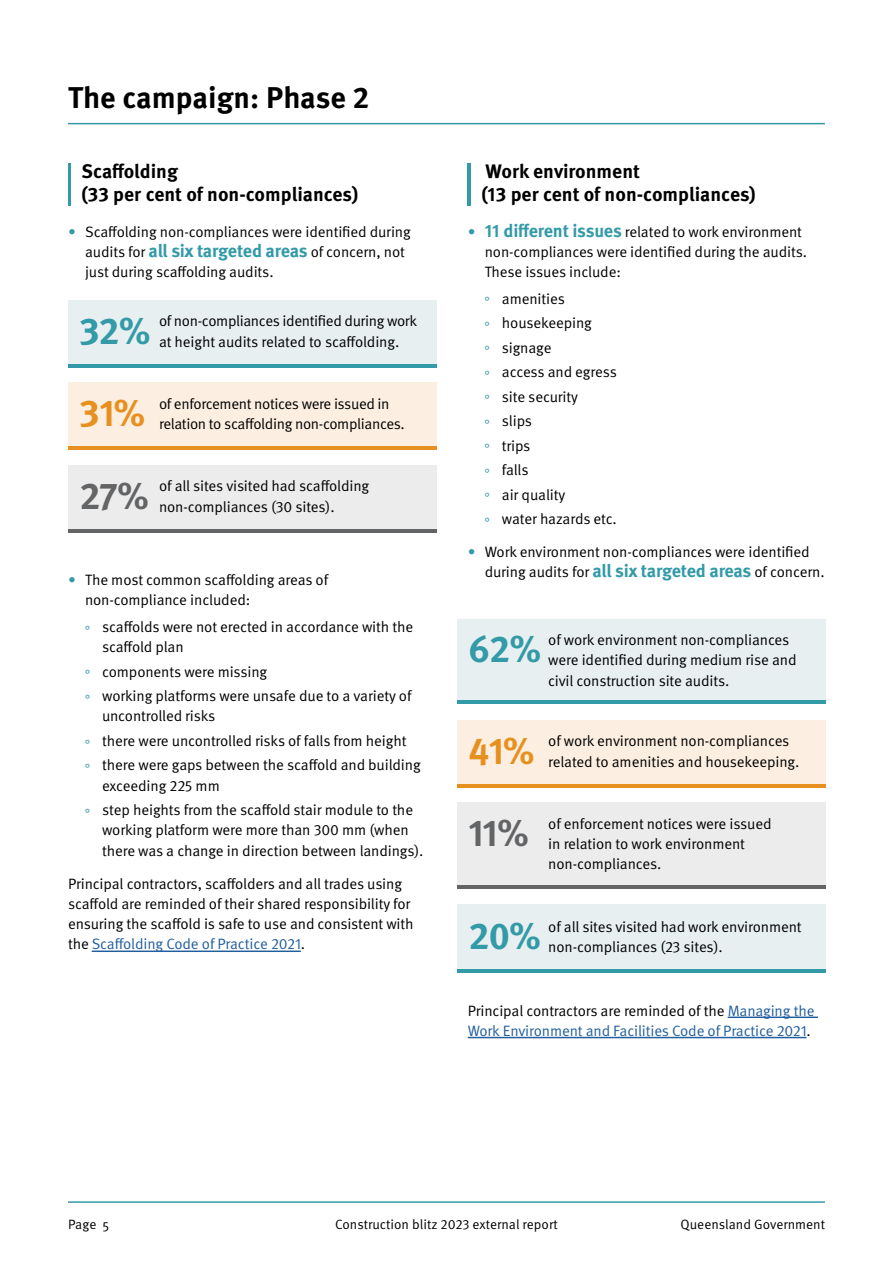
<style>
.page{position:relative;width:893px;height:1263px;background:#fff}
.page>*{position:absolute;margin:0;border:0;box-sizing:border-box;transform-origin:0 0}
.t1{font:700 37.5px "Meta Pro";color:#339aa8}
.t2{font:700 37.5px "Meta Pro";color:#e7901f}
.t3{font:700 37.5px "Meta Pro";color:#636466}
.t4{font:700 30px "Meta Pro";color:#000}
.t5{font:700 19.5px/23.4px "Meta Pro";color:#000}
.t6{font:15px/20.2px "Meta Pro";letter-spacing:-.01em;color:#000}
.t7{font:15px/20.2px "Meta Pro";letter-spacing:-.01em;color:#215e9e}
.t8{font:13.5px "Meta Pro";color:#000}
.s1{color:#339aa8}
.s2{font-weight:700;font-size:18px;color:#339aa8}
.s3{font-family:"Myriad Pro";color:#339aa8}
.s4{color:#215e9e}
.s5{color:#000}
</style>
<div class="page">
<hr style="left:68px;top:1201px;width:757px;height:2px;background:#339aa8">
<hr style="left:92px;top:950px;width:209px;height:2px;background:#215e9e">
<hr style="left:728px;top:1016px;width:90px;height:2px;background:#215e9e">
<hr style="left:468px;top:1037px;width:338px;height:1px;background:#215e9e">
<div style="left:68px;top:300px;width:369px;height:66px;background:#e8eff1"></div>
<hr style="left:68px;top:364px;width:369px;height:3px;background:#339aa8">
<div style="left:68px;top:382px;width:369px;height:66px;background:#fcefe1"></div>
<hr style="left:68px;top:446px;width:369px;height:4px;background:#e7901f">
<div style="left:68px;top:465px;width:369px;height:65px;background:#ececed"></div>
<hr style="left:68px;top:529px;width:369px;height:3px;background:#636466">
<hr style="left:68px;top:123px;width:757px;height:1px;background:#339aa8">
<div style="left:457px;top:618px;width:369px;height:82px;background:#e8eff1"></div>
<hr style="left:457px;top:700px;width:369px;height:4px;background:#339aa8">
<div style="left:457px;top:720px;width:369px;height:66px;background:#fcefe1"></div>
<hr style="left:457px;top:784px;width:369px;height:3px;background:#e7901f">
<div style="left:457px;top:802px;width:369px;height:85px;background:#ececed"></div>
<hr style="left:457px;top:886px;width:369px;height:3px;background:#636466">
<div style="left:457px;top:904px;width:369px;height:66px;background:#e8eff1"></div>
<hr style="left:457px;top:969px;width:369px;height:3px;background:#339aa8">
<h2 class="t4" style="left:68px;top:74px;width:303px">The campaign: Phase 2</h2>
<h3 class="t5" style="left:82px;top:158px;width:278px">Scaffolding<br>(33 per cent of non-compliances)</h3>
<p class="t6" style="left:85px;top:220px;width:327px;text-indent:-17px"><span class="s1">•</span> Scaffolding non-compliances were identified during audits for <span class="s2">all six targeted areas</span> of concern, not just during scaffolding audits.</p>
<h1 class="t1" style="left:79px;top:301px;width:73px">32%</h1>
<p class="t6" style="left:159px;top:310px;width:260px">of non-compliances identified during work</p>
<p class="t6" style="left:159px;top:330px;width:242px">at height audits related to scaffolding.</p>
<h1 class="t2" style="left:79px;top:384px;width:67px">31%</h1>
<p class="t6" style="left:159px;top:393px;width:232px">of enforcement notices were issued in</p>
<p class="t6" style="left:159px;top:413px;width:247px">relation to scaffolding non-compliances.</p>
<h1 class="t3" style="left:79px;top:466px;width:71px">27%</h1>
<p class="t6" style="left:159px;top:475px;width:212px">of all sites visited had scaffolding</p>
<p class="t6" style="left:159px;top:495px;width:177px">non-compliances (30 sites).</p>
<p class="t6" style="left:85px;top:569px;width:245px;text-indent:-17px"><span class="s1">•</span> The most common scaffolding areas of non-compliance included:</p>
<p class="t6" style="left:102px;top:616px;width:313px;text-indent:-17px"><span class="s3">°</span> scaffolds were not erected in accordance with the scaffold plan</p>
<p class="t6" style="left:85px;top:658px;width:328px;line-height:24.5px"><span class="s3">°</span> components were missing<br><span class="s3">°</span> working platforms were unsafe due to a variety of</p>
<p class="t6" style="left:85px;top:703px;width:337px;line-height:24.5px;text-indent:17px">uncontrolled risks<br><span class="s3">°</span> there were uncontrolled risks of falls from height<br><span class="s3">°</span> there were gaps between the scaffold and building</p>
<p class="t6" style="left:85px;top:772px;width:330px;line-height:24.5px;text-indent:17px">exceeding 225 mm<br><span class="s3">°</span> step heights from the scaffold stair module to the</p>
<p class="t6" style="left:102px;top:819px;width:323px">working platform were more than 300 mm (when there was a change in direction between landings).</p>
<p class="t6" style="left:68px;top:872px;width:347px">Principal contractors, scaffolders and all trades using scaffold are reminded of their shared responsibility for ensuring the scaffold is safe to use and consistent with the <span class="s4">Scaffolding Code of Practice 2021</span>.</p>
<h3 class="t5" style="left:481px;top:158px;width:276px">Work environment<br>(13 per cent of non-compliances)</h3>
<p class="t6" style="left:485px;top:220px;width:324px;text-indent:-17px"><span class="s1">•</span> <span class="s2">11 different issues</span> related to work environment non-compliances were identified during the audits.<br>These issues include:</p>
<p class="t6" style="left:485px;top:285px;width:134px;line-height:24.5px"><span class="s3">°</span> amenities<br><span class="s3">°</span> housekeeping<br><span class="s3">°</span> signage<br><span class="s3">°</span> access and egress <span class="s3">°</span> site security<br><span class="s3">°</span> slips<br><span class="s3">°</span> trips<br><span class="s3">°</span> falls<br><span class="s3">°</span> air quality<br><span class="s3">°</span> water hazards etc.</p>
<p class="t6" style="left:485px;top:541px;width:341px;text-indent:-17px"><span class="s1">•</span> Work environment non-compliances were identified during audits for <span class="s2">all six targeted areas</span> of concern.</p>
<h1 class="t1" style="left:469px;top:620px;width:74px">62%</h1>
<p class="t6" style="left:548px;top:629px;width:250px">of work environment non-compliances were identified during medium rise and civil construction site audits.</p>
<h1 class="t2" style="left:469px;top:721px;width:67px">41%</h1>
<p class="t6" style="left:548px;top:730px;width:243px">of work environment non-compliances</p>
<p class="t6" style="left:548px;top:750px;width:253px">related to amenities and housekeeping.</p>
<h1 class="t3" style="left:469px;top:804px;width:62px">11%</h1>
<p class="t6" style="left:548px;top:812px;width:225px">of enforcement notices were issued in relation to work environment non-compliances.</p>
<h1 class="t1" style="left:469px;top:906px;width:74px">20%</h1>
<p class="t6" style="left:548px;top:915px;width:255px">of all sites visited had work environment</p>
<p class="t6" style="left:548px;top:936px;width:176px">non-compliances (23 sites).</p>
<p class="t7" style="left:468px;top:999px;width:348px"><span class="s5">Principal contractors are reminded of the</span> Managing the<br>Work Environment and Facilities Code of Practice 2021<span class="s5">.</span></p>
<p class="t8" style="left:68px;top:1214px;width:43px">Page 5</p>
<p class="t8" style="left:335px;top:1214px;width:224px">Construction blitz 2023 external report</p>
<p class="t8" style="left:681px;top:1214px;width:146px">Queensland Government</p>
</div>
